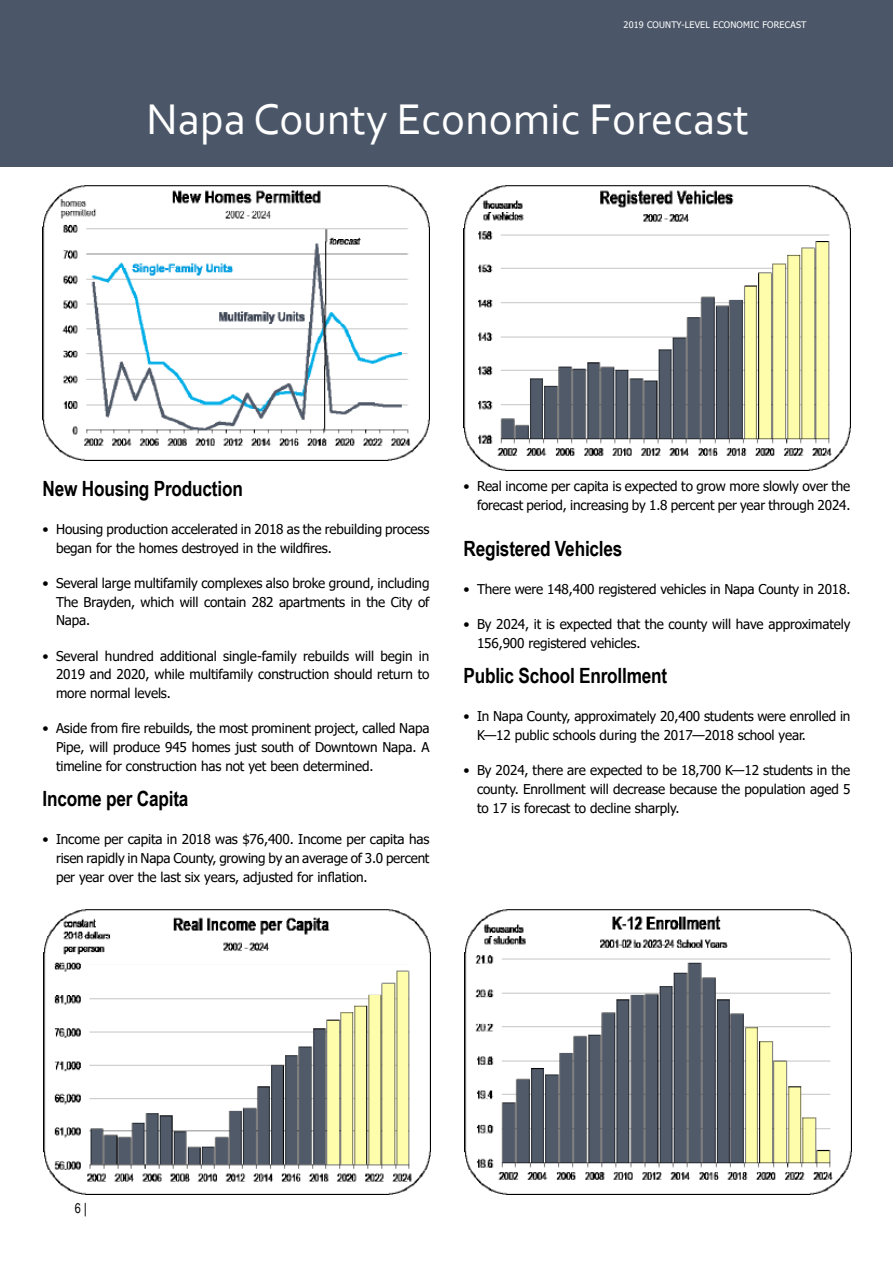
<style>
.page{position:relative;width:893px;height:1263px;background:#fff}
.page>*{position:absolute;margin:0;border:0;box-sizing:border-box;transform-origin:0 0}
.t1{font:45px "Corbel";color:#fff}
.Profile_Subhead_1{font:700 21px "Arial Narrow";letter-spacing:-.01em;color:#000}
.Hanging_indent{font:700 21px "Arial Narrow";letter-spacing:-.01em;color:#000}
.t2{font:13.5px/18.9px "Tahoma";letter-spacing:-.01em;color:#000;text-align:justify}
.t3{font:13.5px "Arial Narrow";color:#000}
.t4{font:9px "Tahoma";letter-spacing:.02em;color:#fff}
.s1{font-family:"Myriad Pro"}
</style>
<div class="page">
<div style="left:0;top:0;width:893px;height:167px;background:#4b5768"></div>
<img style="left:42px;top:185px;width:387px;height:276px">
<img style="left:44px;top:909px;width:387px;height:286px">
<img style="left:465px;top:909px;width:387px;height:286px">
<img style="left:463px;top:185px;width:387px;height:285px">
<p class="t4" style="left:624px;top:19px;width:184px">2019 COUNTY-LEVEL ECONOMIC FORECAST</p>
<h1 class="t1" style="left:146px;top:91px;width:604px">Napa County Economic Forecast</h1>
<p class="Profile_Subhead_1" style="left:43px;top:472px;width:202px">New Housing Production</p>
<p class="t2" style="left:56px;top:520px;width:375px;text-indent:-14px">• Housing production accelerated in 2018 as the rebuilding process began for the homes destroyed in the wildfires.</p>
<p class="t2" style="left:56px;top:574px;width:375px;text-indent:-14px">• Several large multifamily complexes also broke ground, including The Brayden, which will contain 282 apartments in the City of Napa.</p>
<p class="t2" style="left:56px;top:647px;width:375px;text-indent:-14px">• Several hundred additional single-family rebuilds will begin in 2019 and 2020, while multifamily construction should return to more normal levels.</p>
<p class="t2" style="left:56px;top:720px;width:375px;text-indent:-14px">• Aside from fire rebuilds, the most prominent project, called Napa Pipe, will produce 945 homes just south of Downtown Napa. A timeline for construction has not yet been determined.</p>
<p class="Profile_Subhead_1" style="left:43px;top:783px;width:147px">Income per Capita</p>
<p class="t2" style="left:56px;top:830px;width:375px;text-indent:-14px">• Income per capita in 2018 was $76,400. Income per capita has risen rapidly in Napa County, growing by an average of 3.0 percent per year over the last six years, adjusted for inflation.</p>
<p class="t2" style="left:463px;top:477px;width:388px;text-align:right">• Real income per capita is expected to grow more slowly over the forecast period, increasing by 1.8 percent per year through 2024.</p>
<p class="Hanging_indent" style="left:463px;top:533px;width:160px">Registered Vehicles</p>
<p class="t2" style="left:463px;top:580px;width:388px">• There were 148,400 registered vehicles in Napa County in 2018.</p>
<p class="t2" style="left:477px;top:615px;width:375px;text-indent:-14px">• By 2024, it is expected that the county will have approximately<br>156,900 registered vehicles.</p>
<p class="Profile_Subhead_1" style="left:463px;top:660px;width:205px">Public School Enrollment</p>
<p class="t2" style="left:477px;top:707px;width:375px;text-indent:-14px">• In Napa County, approximately 20,400 students were enrolled in<br>K—12 public schools during the 2017—2018 school year.</p>
<p class="t2" style="left:477px;top:761px;width:375px;text-indent:-14px">• By 2024, there are expected to be 18,700 K—12 students in the county. Enrollment will decrease because the population aged 5 to 17 is forecast to decline sharply.</p>
<p class="t3" style="left:75px;top:1198px;width:14px">6 <span class="s1">|</span></p>
</div>
